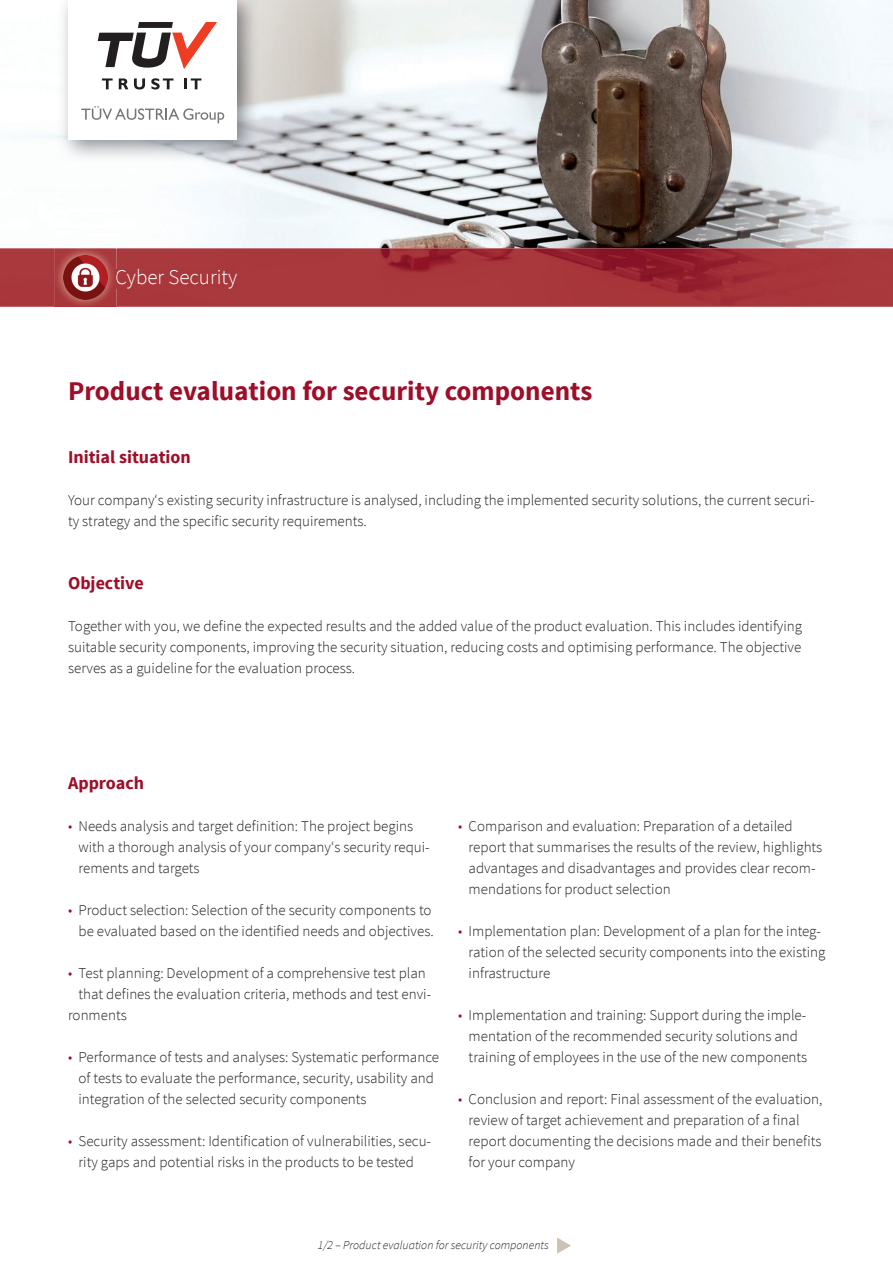
<style>
.page{position:relative;width:893px;height:1263px;background:#fff}
.page>*{position:absolute;margin:0;border:0;box-sizing:border-box;transform-origin:0 0}
.t1{font:700 27px "Source Sans Pro";color:#9e0e29}
.t2{font:300 21px "Source Sans Pro";color:#fff}
.t3{font:700 18px "Source Sans Pro";color:#9e0e29}
.t4{font:300 15px/21px "Source Sans Pro";color:#231f20}
.t5{font:italic 300 12px "Source Sans Pro";color:#231f20}
.s1{color:#9e0e29}
</style>
<div class="page">
<img style="left:2px;top:0;width:891px;height:248px">
<img style="left:0;top:248px;width:893px;height:59px">
<div style="left:117px;top:269px;width:120px;height:20px;background:#a9383c"></div>
<svg style="left:557px;top:1237px;width:14px;height:17px"></svg>
<img style="left:54px;top:246px;width:62px;height:61px">
<svg style="left:116px;top:269px;width:1px;height:20px"></svg>
<img style="left:64px;top:256px;width:43px;height:43px">
<img style="left:57px;top:0;width:202px;height:162px">
<div style="left:68px;top:0;width:169px;height:139px;background:#fff"></div>
<svg style="left:81px;top:106px;width:143px;height:17px"></svg>
<svg style="left:98px;top:22px;width:119px;height:47px"></svg>
<svg style="left:102px;top:78px;width:11px;height:11px"></svg>
<svg style="left:119px;top:78px;width:9px;height:11px"></svg>
<svg style="left:134px;top:78px;width:11px;height:12px"></svg>
<svg style="left:151px;top:78px;width:22px;height:12px"></svg>
<svg style="left:184px;top:78px;width:17px;height:11px"></svg>
<h2 class="t2" style="left:115px;top:265px;width:123px">Cyber Security</h2>
<h1 class="t1" style="left:68px;top:373px;width:526px">Product evaluation for security components</h1>
<p class="t3" style="left:68px;top:445px;width:124px">Initial situation</p>
<p class="t4" style="left:68px;top:489px;width:748px">Your company‘s existing security infrastructure is analysed, including the implemented security solutions, the current securi&shy;ty strategy and the specific security requirements.</p>
<p class="t3" style="left:68px;top:571px;width:77px">Objective</p>
<p class="t4" style="left:68px;top:615px;width:736px;text-align:justify">Together with you, we define the expected results and the added value of the product evaluation. This includes identifying suitable security components, improving the security situation, reducing costs and optimising performance. The objective serves as a guideline for the evaluation process.</p>
<p class="t3" style="left:68px;top:771px;width:78px">Approach</p>
<p class="t4" style="left:79px;top:815px;width:353px;text-indent:-10px"><span class="s1">•</span> Needs analysis and target definition: The project begins with a thorough analysis of your company‘s security requi&shy;rements and targets</p>
<p class="t4" style="left:68px;top:899px;width:367px;text-align:right"><span class="s1">•</span> Product selection: Selection of the security components to be evaluated based on the identified needs and objectives.</p>
<p class="t4" style="left:68px;top:962px;width:359px"><span class="s1">•</span> Test planning: Development of a comprehensive test plan</p>
<p class="t4" style="left:79px;top:983px;width:354px">that defines the evaluation criteria, methods and test envi-</p>
<p class="t4" style="left:68px;top:1004px;width:60px">ronments</p>
<p class="t4" style="left:79px;top:1046px;width:362px;text-indent:-10px"><span class="s1">•</span> Performance of tests and analyses: Systematic performance of tests to evaluate the performance, security, usability and integration of the selected security components</p>
<p class="t4" style="left:68px;top:1130px;width:365px;text-align:center"><span class="s1">•</span> Security assessment: Identification of vulnerabilities, secu&shy;rity gaps and potential risks in the products to be tested</p>
<p class="t4" style="left:469px;top:815px;width:355px;text-indent:-10px"><span class="s1">•</span> Comparison and evaluation: Preparation of a detailed report that summarises the results of the review, highlights advantages and disadvantages and provides clear recom&shy;mendations for product selection</p>
<p class="t4" style="left:469px;top:920px;width:358px;text-indent:-10px"><span class="s1">•</span> Implementation plan: Development of a plan for the integ&shy;ration of the selected security components into the existing infrastructure</p>
<p class="t4" style="left:469px;top:1004px;width:340px;text-indent:-10px"><span class="s1">•</span> Implementation and training: Support during the imple&shy;mentation of the recommended security solutions and training of employees in the use of the new components</p>
<p class="t4" style="left:469px;top:1088px;width:355px;text-indent:-10px"><span class="s1">•</span> Conclusion and report: Final assessment of the evaluation, review of target achievement and preparation of a final report documenting the decisions made and their benefits for your company</p>
<p class="t5" style="left:318px;top:1238px;width:232px">1/2 – Product evaluation for security components</p>
</div>
